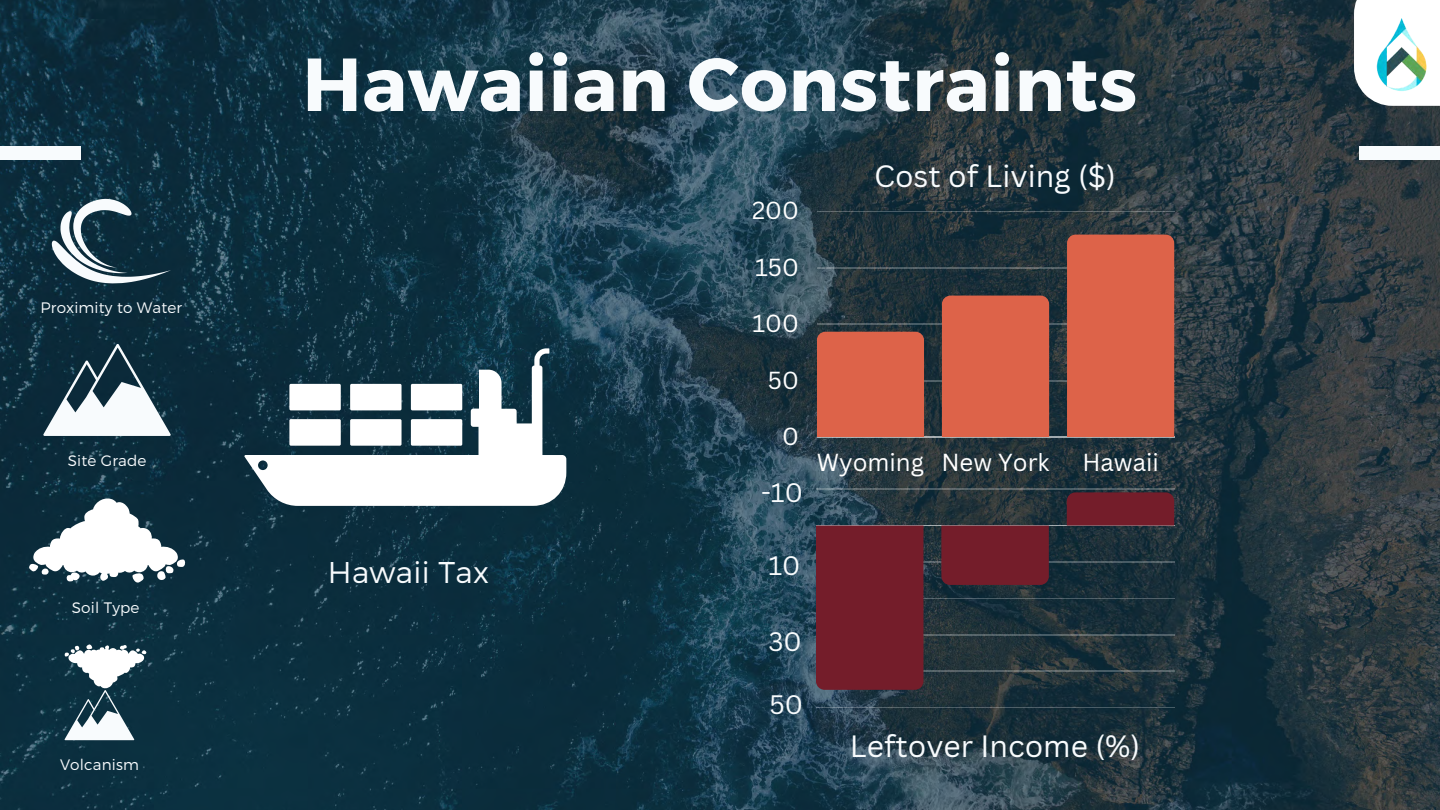
<style>
.page{position:relative;width:1440px;height:810px;background:#fff}
.page>*{position:absolute;margin:0;border:0;box-sizing:border-box;transform-origin:0 0}
.t1{font:700 75px "Montserrat";letter-spacing:.01em;color:#f8fbfd}
.t2{font:30px "Canva Sans";color:#f8fbfd}
.t3{font:300 30px "Montserrat";letter-spacing:.01em;color:#f8fbfd}
.t4{font:26px "Canva Sans";color:#f8fbfd}
.t5{font:24px "Canva Sans";color:#fff}
.t6{font:300 15.2px "Montserrat";letter-spacing:.01em;color:#f8fbfd}
</style>
<div class="page">
<img style="left:0;top:0;width:1440px;height:810px">
<div style="left:1359px;top:146px;width:81px;height:14px;background:#f8fbfd"></div>
<div style="left:0;top:146px;width:81px;height:14px;background:#f8fbfd"></div>
<svg style="left:52px;top:199px;width:119px;height:85px"></svg>
<svg style="left:43px;top:344px;width:128px;height:92px"></svg>
<svg style="left:28px;top:495px;width:158px;height:90px"></svg>
<svg style="left:64px;top:643px;width:83px;height:97px"></svg>
<svg style="left:244px;top:348px;width:322px;height:158px"></svg>
<div style="left:1354px;top:0;width:86px;height:106px;background:#fff"></div>
<img style="left:1377px;top:18px;width:49px;height:73px">
<hr style="left:817px;top:211px;width:357px;height:1px;background:#fff">
<hr style="left:817px;top:267px;width:357px;height:1px;background:#fff">
<hr style="left:817px;top:324px;width:357px;height:1px;background:#fff">
<hr style="left:817px;top:380px;width:357px;height:1px;background:#fff">
<hr style="left:817px;top:437px;width:357px;height:1px;background:#fff">
<div style="left:817px;top:332px;width:107px;height:105px;background:#dd6349"></div>
<div style="left:942px;top:296px;width:107px;height:141px;background:#dd6349"></div>
<div style="left:1067px;top:235px;width:107px;height:202px;background:#dd6349"></div>
<hr style="left:816px;top:707px;width:358px;height:1px;background:#fff">
<hr style="left:816px;top:671px;width:358px;height:1px;background:#fff">
<hr style="left:816px;top:634px;width:358px;height:1px;background:#fff">
<hr style="left:816px;top:598px;width:358px;height:1px;background:#fff">
<hr style="left:816px;top:562px;width:358px;height:1px;background:#fff">
<hr style="left:816px;top:525px;width:358px;height:1px;background:#fff">
<hr style="left:816px;top:489px;width:358px;height:1px;background:#fff">
<svg style="left:1067px;top:492px;width:107px;height:9px"></svg>
<svg style="left:941px;top:576px;width:108px;height:9px"></svg>
<svg style="left:816px;top:681px;width:107px;height:9px"></svg>
<p class="t6" style="left:41px;top:298px;width:143px">Proximity to Water</p>
<p class="t6" style="left:68px;top:450px;width:80px">Site Grade</p>
<p class="t6" style="left:72px;top:598px;width:69px">Soil Type</p>
<p class="t6" style="left:60px;top:755px;width:80px">Volcanism</p>
<p class="t1" style="left:303px;top:36px;width:836px">Hawaiian Constraints</p>
<p class="t3" style="left:328px;top:553px;width:163px">Hawaii Tax</p>
<p class="t5" style="left:752px;top:194px;width:48px">200</p>
<p class="t5" style="left:755px;top:250px;width:45px">150</p>
<p class="t5" style="left:752px;top:307px;width:48px">100</p>
<p class="t5" style="left:768px;top:363px;width:33px">50</p>
<p class="t5" style="left:782px;top:420px;width:18px">0</p>
<p class="t4" style="left:761px;top:474px;width:43px">-10</p>
<p class="t2" style="left:874px;top:155px;width:243px">Cost of Living ($)</p>
<p class="t5" style="left:817px;top:446px;width:109px">Wyoming</p>
<p class="t5" style="left:941px;top:446px;width:110px">New York</p>
<p class="t5" style="left:1082px;top:446px;width:78px">Hawaii</p>
<p class="t4" style="left:768px;top:547px;width:34px">10</p>
<p class="t4" style="left:768px;top:623px;width:35px">30</p>
<p class="t4" style="left:769px;top:687px;width:35px">50</p>
<p class="t2" style="left:850px;top:725px;width:292px">Leftover Income (%)</p>
</div>
